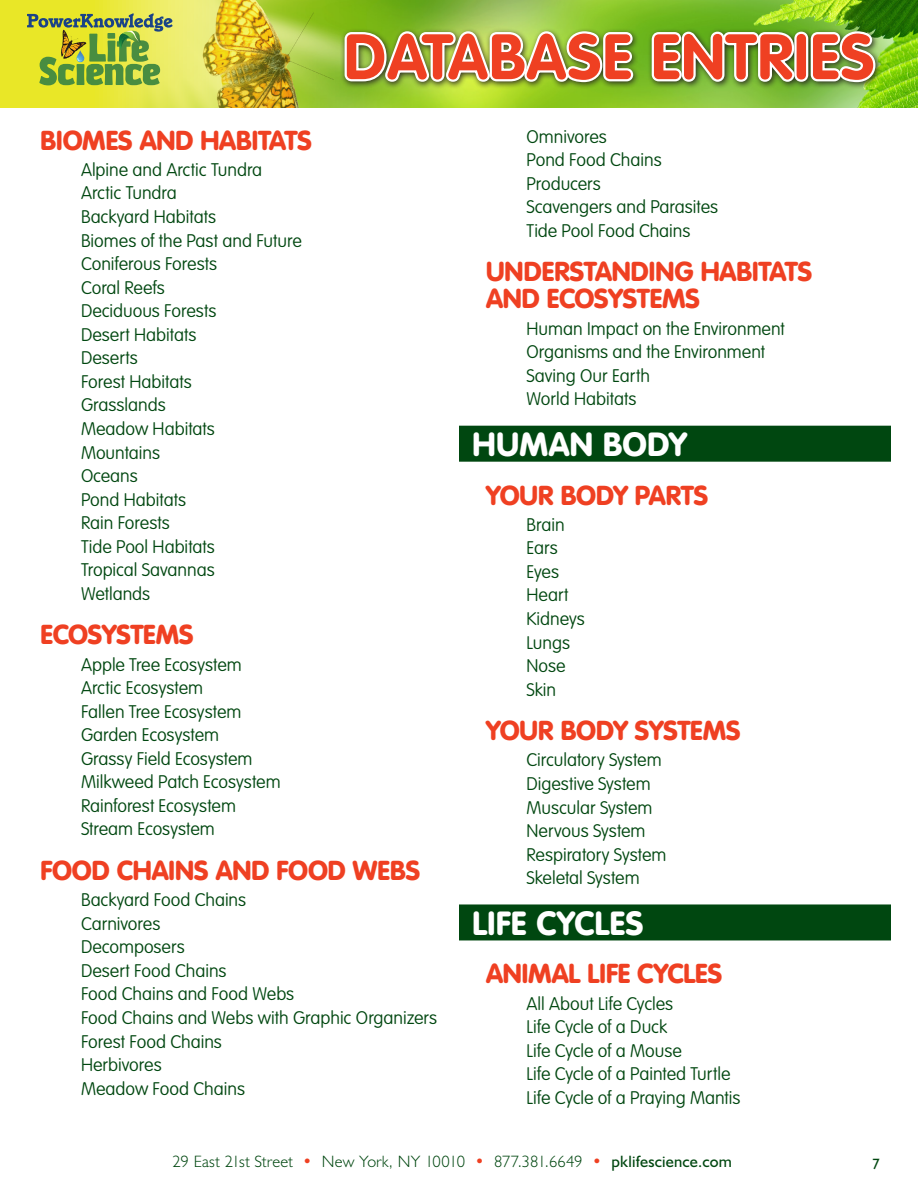
<style>
.page{position:relative;width:918px;height:1188px;background:#fff}
.page>*{position:absolute;margin:0;border:0;box-sizing:border-box;transform-origin:0 0}
.t1{font:700 63px "VAG Rounded Std";letter-spacing:.02em;color:#ef4022}
.A_Head{font:900 33px "VAG Rounded Std";letter-spacing:.015em;color:#fff}
.B_Head{font:900 27px/27px "VAG Rounded Std";letter-spacing:-.005em;color:#ef4022}
.Basic_Body{font:100 18px "VAG Rounded Std";color:#004710}
.t2{font:300 16.5px "Humanist 521 BT";letter-spacing:.005em;color:#004710}
.t3{font:15px "Humanist 521 BT";color:#004710}
.s1{color:#ef4022}
.s2{font-weight:400}
</style>
<div class="page">
<div style="left:0;top:0;width:918px;height:108px;background:#e9e727"></div>
<img style="left:92px;top:0;width:826px;height:108px">
<div style="left:340px;top:27px;width:542px;height:62px;background:#231f20;opacity:.9"></div>
<img style="left:342px;top:29px;width:293px;height:55px">
<svg style="left:649px;top:29px;width:148px;height:56px;background:#97ab81"></svg>
<div style="left:794px;top:32px;width:14px;height:50px;border:4px solid #fff;border-radius:5px"></div>
<img style="left:808px;top:29px;width:70px;height:55px">
<svg style="left:27px;top:13px;width:146px;height:72px"></svg>
<div style="left:459px;top:426px;width:432px;height:36px;background:#004710"></div>
<div style="left:459px;top:904px;width:432px;height:36px;background:#004710"></div>
<h1 class="t1" style="left:344px;top:20px;width:532px">DATABASE ENTRIES</h1>
<p class="B_Head" style="left:40px;top:127px;width:273px">BIOMES AND HABITATS</p>
<p class="Basic_Body" style="left:81px;top:159px;width:183px">Alpine and Arctic Tundra</p>
<p class="Basic_Body" style="left:81px;top:183px;width:97px">Arctic Tundra</p>
<p class="Basic_Body" style="left:81px;top:206px;width:137px">Backyard Habitats</p>
<p class="Basic_Body" style="left:81px;top:230px;width:222px">Biomes of the Past and Future</p>
<p class="Basic_Body" style="left:81px;top:254px;width:138px">Coniferous Forests</p>
<p class="Basic_Body" style="left:81px;top:277px;width:85px">Coral Reefs</p>
<p class="Basic_Body" style="left:81px;top:301px;width:137px">Deciduous Forests</p>
<p class="Basic_Body" style="left:81px;top:324px;width:117px">Desert Habitats</p>
<p class="Basic_Body" style="left:81px;top:348px;width:58px">Deserts</p>
<p class="Basic_Body" style="left:81px;top:371px;width:112px">Forest Habitats</p>
<p class="Basic_Body" style="left:81px;top:395px;width:86px">Grasslands</p>
<p class="Basic_Body" style="left:81px;top:418px;width:135px">Meadow Habitats</p>
<p class="Basic_Body" style="left:81px;top:442px;width:81px">Mountains</p>
<p class="Basic_Body" style="left:81px;top:465px;width:58px">Oceans</p>
<p class="Basic_Body" style="left:81px;top:489px;width:107px">Pond Habitats</p>
<p class="Basic_Body" style="left:81px;top:513px;width:90px">Rain Forests</p>
<p class="Basic_Body" style="left:81px;top:536px;width:135px">Tide Pool Habitats</p>
<p class="Basic_Body" style="left:81px;top:560px;width:135px">Tropical Savannas</p>
<p class="Basic_Body" style="left:81px;top:583px;width:71px">Wetlands</p>
<p class="B_Head" style="left:40px;top:622px;width:155px">ECOSYSTEMS</p>
<p class="Basic_Body" style="left:81px;top:654px;width:162px">Apple Tree Ecosystem</p>
<p class="Basic_Body" style="left:81px;top:678px;width:124px">Arctic Ecosystem</p>
<p class="Basic_Body" style="left:81px;top:701px;width:162px">Fallen Tree Ecosystem</p>
<p class="Basic_Body" style="left:81px;top:725px;width:140px">Garden Ecosystem</p>
<p class="Basic_Body" style="left:81px;top:748px;width:173px">Grassy Field Ecosystem</p>
<p class="Basic_Body" style="left:81px;top:772px;width:201px">Milkweed Patch Ecosystem</p>
<p class="Basic_Body" style="left:81px;top:795px;width:157px">Rainforest Ecosystem</p>
<p class="Basic_Body" style="left:81px;top:819px;width:135px">Stream Ecosystem</p>
<p class="B_Head" style="left:40px;top:858px;width:381px">FOOD CHAINS AND FOOD WEBS</p>
<p class="Basic_Body" style="left:81px;top:890px;width:167px">Backyard Food Chains</p>
<p class="Basic_Body" style="left:81px;top:913px;width:81px">Carnivores</p>
<p class="Basic_Body" style="left:81px;top:937px;width:105px">Decomposers</p>
<p class="Basic_Body" style="left:81px;top:960px;width:147px">Desert Food Chains</p>
<p class="Basic_Body" style="left:81px;top:984px;width:215px">Food Chains and Food Webs</p>
<p class="Basic_Body" style="left:81px;top:1007px;width:358px">Food Chains and Webs with Graphic Organizers</p>
<p class="Basic_Body" style="left:81px;top:1031px;width:142px">Forest Food Chains</p>
<p class="Basic_Body" style="left:81px;top:1055px;width:82px">Herbivores</p>
<p class="Basic_Body" style="left:81px;top:1078px;width:166px">Meadow Food Chains</p>
<p class="Basic_Body" style="left:526px;top:126px;width:82px">Omnivores</p>
<p class="Basic_Body" style="left:526px;top:150px;width:137px">Pond Food Chains</p>
<p class="Basic_Body" style="left:526px;top:173px;width:76px">Producers</p>
<p class="Basic_Body" style="left:526px;top:197px;width:193px">Scavengers and Parasites</p>
<p class="Basic_Body" style="left:526px;top:220px;width:165px">Tide Pool Food Chains</p>
<p class="B_Head" style="left:486px;top:259px;width:328px">UNDERSTANDING HABITATS<br>AND ECOSYSTEMS</p>
<p class="Basic_Body" style="left:526px;top:318px;width:260px">Human Impact on the Environment</p>
<p class="Basic_Body" style="left:526px;top:342px;width:240px">Organisms and the Environment</p>
<p class="Basic_Body" style="left:526px;top:365px;width:125px">Saving Our Earth</p>
<p class="Basic_Body" style="left:526px;top:389px;width:111px">World Habitats</p>
<p class="A_Head" style="left:472px;top:424px;width:216px">HUMAN BODY</p>
<p class="B_Head" style="left:486px;top:482px;width:224px">YOUR BODY PARTS</p>
<p class="Basic_Body" style="left:526px;top:514px;width:40px">Brain</p>
<p class="Basic_Body" style="left:526px;top:538px;width:33px">Ears</p>
<p class="Basic_Body" style="left:526px;top:561px;width:34px">Eyes</p>
<p class="Basic_Body" style="left:526px;top:585px;width:44px">Heart</p>
<p class="Basic_Body" style="left:526px;top:608px;width:60px">Kidneys</p>
<p class="Basic_Body" style="left:526px;top:632px;width:45px">Lungs</p>
<p class="Basic_Body" style="left:526px;top:655px;width:40px">Nose</p>
<p class="Basic_Body" style="left:526px;top:679px;width:31px">Skin</p>
<p class="B_Head" style="left:486px;top:718px;width:256px">YOUR BODY SYSTEMS</p>
<p class="Basic_Body" style="left:526px;top:750px;width:137px">Circulatory System</p>
<p class="Basic_Body" style="left:526px;top:773px;width:126px">Digestive System</p>
<p class="Basic_Body" style="left:526px;top:797px;width:128px">Muscular System</p>
<p class="Basic_Body" style="left:526px;top:820px;width:121px">Nervous System</p>
<p class="Basic_Body" style="left:526px;top:844px;width:142px">Respiratory System</p>
<p class="Basic_Body" style="left:526px;top:868px;width:115px">Skeletal System</p>
<p class="A_Head" style="left:472px;top:903px;width:173px">LIFE CYCLES</p>
<p class="B_Head" style="left:486px;top:961px;width:238px">ANIMAL LIFE CYCLES</p>
<p class="Basic_Body" style="left:526px;top:993px;width:148px">All About Life Cycles</p>
<p class="Basic_Body" style="left:526px;top:1017px;width:142px">Life Cycle of a Duck</p>
<p class="Basic_Body" style="left:526px;top:1040px;width:157px">Life Cycle of a Mouse</p>
<p class="Basic_Body" style="left:526px;top:1064px;width:205px">Life Cycle of a Painted Turtle</p>
<p class="Basic_Body" style="left:526px;top:1087px;width:216px">Life Cycle of a Praying Mantis</p>
<p class="t2" style="left:172px;top:1151px;width:561px">29 East 21st Street <span class="s1">•</span> New York, NY 10010 <span class="s1">•</span> 877.381.6649 <span class="s1">•</span> <span class="s2">pklifescience.com</span></p>
<p class="t3" style="left:872px;top:1154px;width:9px">7</p>
</div>
